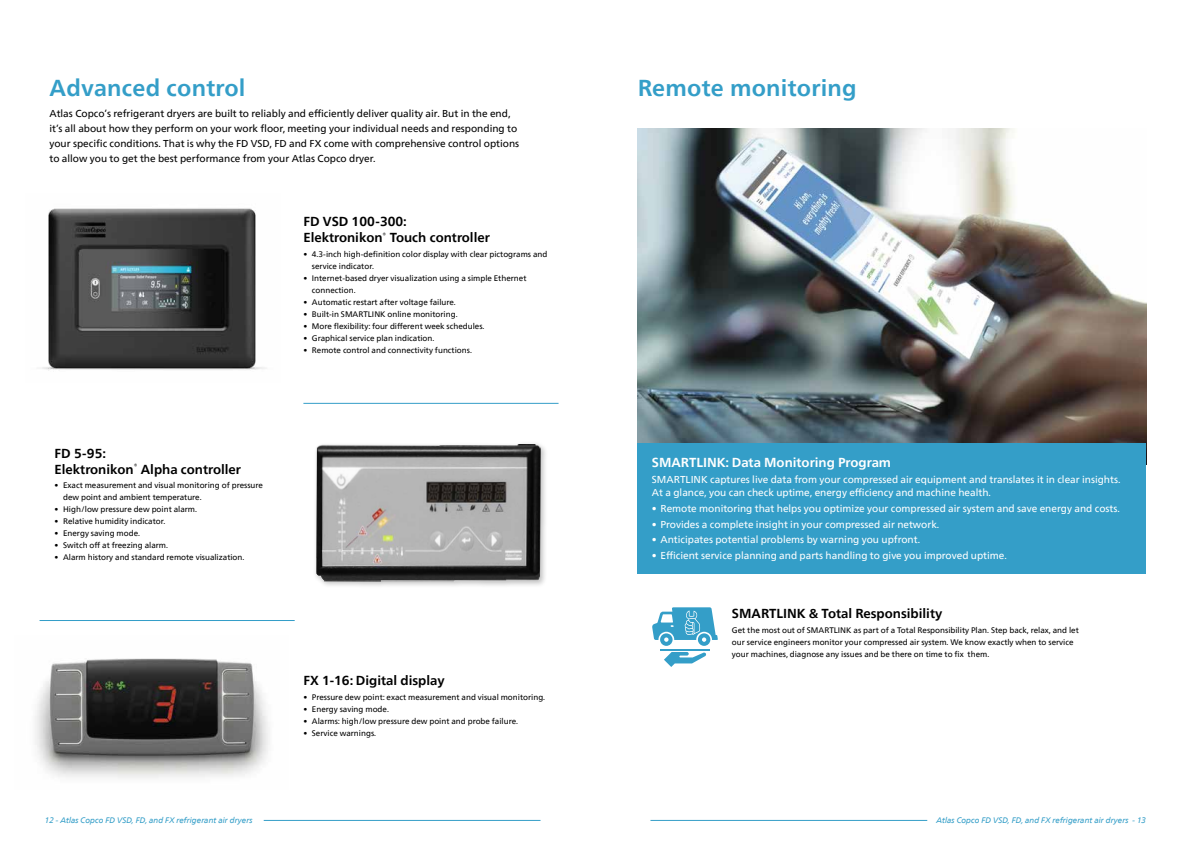
<style>
.page{position:relative;width:1191px;height:842px;background:#fff}
.page>*{position:absolute;margin:0;border:0;box-sizing:border-box;transform-origin:0 0}
.t1{font:700 23px "Neue Frutiger World";letter-spacing:.01em;color:#349ec8}
.t2{font:700 13px/15.6px "Neue Frutiger World";color:#000}
.t3{font:700 13px "Neue Frutiger World";color:#fff}
.t4{font:10px/13px "Neue Frutiger World";color:#fff}
.t5{font:10px/15px "Neue Frutiger World";color:#000}
.t6{font:8px/12px "Neue Frutiger World";color:#000}
.t7{font:italic 8px "Neue Frutiger World";color:#349ec8}
</style>
<div class="page">
<hr style="left:264px;top:820px;width:276px;height:1px;background:#349ec8">
<hr style="left:650px;top:820px;width:277px;height:1px;background:#349ec8">
<img style="left:638px;top:128px;width:508px;height:315px">
<img style="left:35px;top:658px;width:234px;height:120px">
<img style="left:42px;top:208px;width:224px;height:163px">
<div style="left:312px;top:441px;width:236px;height:148px;background:#000;opacity:.25"></div>
<img style="left:316px;top:443px;width:225px;height:139px">
<div style="left:638px;top:443px;width:508px;height:130px;background:#349ec8"></div>
<hr style="left:303px;top:403px;width:255px;height:1px;background:#349ec8">
<hr style="left:40px;top:620px;width:255px;height:1px;background:#349ec8">
<hr style="left:660px;top:649px;width:50px;height:1px;background:#349ec8">
<svg style="left:664px;top:652px;width:42px;height:15px"></svg>
<svg style="left:652px;top:607px;width:66px;height:39px"></svg>
<h1 class="t1" style="left:49px;top:68px;width:198px">Advanced control</h1>
<p class="t5" style="left:49px;top:106px;width:471px">Atlas Copco’s refrigerant dryers are built to reliably and efficiently deliver quality air. But in the end, it’s all about how they perform on your work floor, meeting your individual needs and responding to your specific conditions. That is why the FD VSD, FD and FX come with comprehensive control options to allow you to get the best performance from your Atlas Copco dryer.</p>
<h2 class="t2" style="left:55px;top:445px;width:188px">FD 5-95:<br>Elektronikon<sup>®</sup> Alpha controller</h2>
<p class="t6" style="left:63px;top:480px;width:201px;text-indent:-9px">• Exact measurement and visual monitoring of pressure dew point and ambient temperature.</p>
<p class="t6" style="left:55px;top:504px;width:144px">• High/low pressure dew point alarm.</p>
<p class="t6" style="left:55px;top:516px;width:112px">• Relative humidity indicator.</p>
<p class="t6" style="left:55px;top:528px;width:87px">• Energy saving mode.</p>
<p class="t6" style="left:55px;top:540px;width:115px">• Switch off at freezing alarm.</p>
<p class="t6" style="left:55px;top:552px;width:191px">• Alarm history and standard remote visualization.</p>
<h2 class="t2" style="left:303px;top:214px;width:188px">FD VSD 100-300:<br>Elektronikon<sup>®</sup> Touch controller</h2>
<p class="t6" style="left:312px;top:248px;width:237px;text-indent:-9px">• 4.3-inch high-definition color display with clear pictograms and service indicator.</p>
<p class="t6" style="left:312px;top:272px;width:216px;text-indent:-9px">• Internet-based dryer visualization using a simple Ethernet connection.</p>
<p class="t6" style="left:303px;top:296px;width:154px">• Automatic restart after voltage failure.</p>
<p class="t6" style="left:303px;top:308px;width:156px">• Built-in SMARTLINK online monitoring.</p>
<p class="t6" style="left:303px;top:320px;width:183px">• More flexibility: four different week schedules.</p>
<p class="t6" style="left:303px;top:332px;width:132px">• Graphical service plan indication.</p>
<p class="t6" style="left:303px;top:344px;width:170px">• Remote control and connectivity functions.</p>
<h2 class="t2" style="left:303px;top:673px;width:143px">FX 1-16: Digital display</h2>
<p class="t6" style="left:303px;top:691px;width:243px">• Pressure dew point: exact measurement and visual monitoring.</p>
<p class="t6" style="left:303px;top:703px;width:87px">• Energy saving mode.</p>
<p class="t6" style="left:303px;top:715px;width:216px">• Alarms: high/low pressure dew point and probe failure.</p>
<p class="t6" style="left:303px;top:727px;width:74px">• Service warnings.</p>
<h1 class="t1" style="left:638px;top:68px;width:220px">Remote monitoring</h1>
<h2 class="t3" style="left:652px;top:451px;width:241px">SMARTLINK: Data Monitoring Program</h2>
<p class="t4" style="left:652px;top:473px;width:470px">SMARTLINK captures live data from your compressed air equipment and translates it in clear insights.<br>At a glance, you can check uptime, energy efficiency and machine health.</p>
<p class="t4" style="left:652px;top:502px;width:469px">• Remote monitoring that helps you optimize your compressed air system and save energy and costs.</p>
<p class="t4" style="left:652px;top:518px;width:289px">• Provides a complete insight in your compressed air network.</p>
<p class="t4" style="left:652px;top:534px;width:270px">• Anticipates potential problems by warning you upfront.</p>
<p class="t4" style="left:652px;top:549px;width:356px">• Efficient service planning and parts handling to give you improved uptime.</p>
<h2 class="t2" style="left:732px;top:606px;width:212px">SMARTLINK &amp; Total Responsibility</h2>
<p class="t6" style="left:732px;top:624px;width:348px">Get the most out of SMARTLINK as part of a Total Responsibility Plan. Step back, relax, and let our service engineers monitor your compressed air system. We know exactly when to service your machines, diagnose any issues and be there on time to fix them.</p>
<p class="t7" style="left:45px;top:813px;width:209px">12 - Atlas Copco FD VSD, FD, and FX refrigerant air dryers</p>
<p class="t7" style="left:936px;top:813px;width:211px">Atlas Copco FD VSD, FD, and FX refrigerant air dryers - 13</p>
</div>
